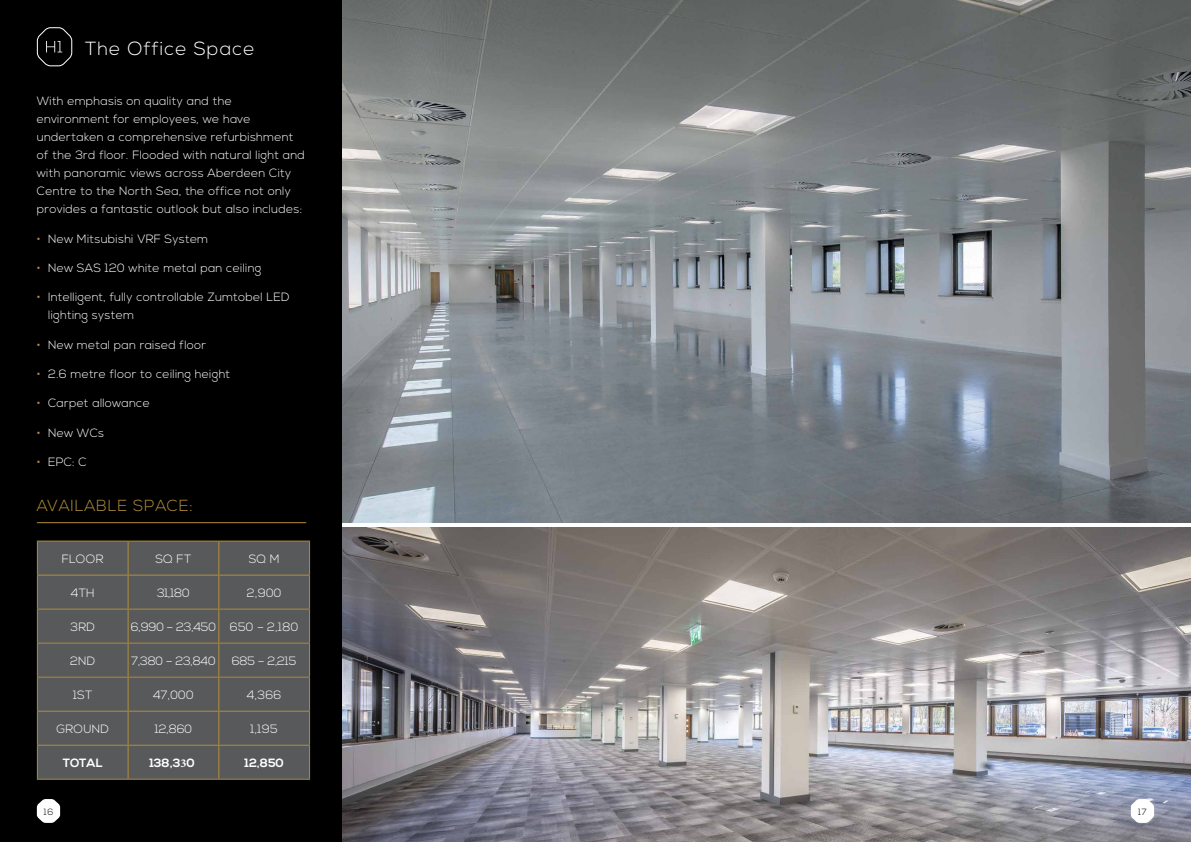
<style>
.page{position:relative;width:1191px;height:842px;background:#fff}
.page>*{position:absolute;margin:0;border:0;box-sizing:border-box;transform-origin:0 0}
.t1{font:300 19px "Nexa";letter-spacing:.05em;color:#fff}
.t2{font:300 16px "Nexa";letter-spacing:.05em;color:#b48e39}
.t3{font:300 12px/18px "Nexa";letter-spacing:.02em;color:#fff}
.t4{font:300 12px "Nexa";letter-spacing:-.02em;color:#fff}
.t5{font:700 12px "Nexa";color:#fff}
.t6{font:300 9px "Nexa";color:#000}
.s1{color:#b48e39}
.s2{font-family:"Minion Pro"}
</style>
<div class="page">
<img style="left:342px;top:527px;width:849px;height:315px">
<svg style="left:1130px;top:799px;width:24px;height:24px"></svg>
<img style="left:342px;top:0;width:849px;height:522px">
<div style="left:0;top:0;width:342px;height:842px;background:#000"></div>
<hr style="left:37px;top:522px;width:269px;height:1px;background:#b48e39">
<div style="left:38px;top:542px;width:271px;height:237px;background:#58595b"></div>
<hr style="left:37px;top:541px;width:91px;height:1px;background:#b48e39">
<hr style="left:37px;top:542px;width:1px;height:33px;background:#b48e39">
<hr style="left:128px;top:541px;width:91px;height:1px;background:#b48e39">
<hr style="left:128px;top:542px;width:1px;height:33px;background:#b48e39">
<hr style="left:219px;top:541px;width:91px;height:1px;background:#b48e39">
<hr style="left:218px;top:542px;width:1px;height:33px;background:#b48e39">
<hr style="left:309px;top:542px;width:1px;height:33px;background:#b48e39">
<hr style="left:37px;top:575px;width:91px;height:1px;background:#b48e39">
<hr style="left:37px;top:576px;width:1px;height:33px;background:#b48e39">
<hr style="left:128px;top:575px;width:91px;height:1px;background:#b48e39">
<hr style="left:128px;top:576px;width:1px;height:33px;background:#b48e39">
<hr style="left:219px;top:575px;width:91px;height:1px;background:#b48e39">
<hr style="left:218px;top:576px;width:1px;height:33px;background:#b48e39">
<hr style="left:309px;top:576px;width:1px;height:33px;background:#b48e39">
<hr style="left:37px;top:609px;width:91px;height:1px;background:#b48e39">
<hr style="left:37px;top:610px;width:1px;height:33px;background:#b48e39">
<hr style="left:128px;top:609px;width:91px;height:1px;background:#b48e39">
<hr style="left:128px;top:610px;width:1px;height:33px;background:#b48e39">
<hr style="left:219px;top:609px;width:91px;height:1px;background:#b48e39">
<hr style="left:218px;top:610px;width:1px;height:33px;background:#b48e39">
<hr style="left:309px;top:610px;width:1px;height:33px;background:#b48e39">
<hr style="left:37px;top:643px;width:91px;height:1px;background:#b48e39">
<hr style="left:37px;top:644px;width:1px;height:33px;background:#b48e39">
<hr style="left:128px;top:643px;width:91px;height:1px;background:#b48e39">
<hr style="left:128px;top:644px;width:1px;height:33px;background:#b48e39">
<hr style="left:219px;top:643px;width:91px;height:1px;background:#b48e39">
<hr style="left:218px;top:644px;width:1px;height:33px;background:#b48e39">
<hr style="left:309px;top:644px;width:1px;height:33px;background:#b48e39">
<hr style="left:37px;top:677px;width:91px;height:1px;background:#b48e39">
<hr style="left:37px;top:678px;width:1px;height:33px;background:#b48e39">
<hr style="left:128px;top:677px;width:91px;height:1px;background:#b48e39">
<hr style="left:128px;top:678px;width:1px;height:33px;background:#b48e39">
<hr style="left:219px;top:677px;width:91px;height:1px;background:#b48e39">
<hr style="left:218px;top:678px;width:1px;height:33px;background:#b48e39">
<hr style="left:309px;top:678px;width:1px;height:33px;background:#b48e39">
<hr style="left:37px;top:711px;width:91px;height:1px;background:#b48e39">
<hr style="left:37px;top:712px;width:1px;height:33px;background:#b48e39">
<hr style="left:128px;top:711px;width:91px;height:1px;background:#b48e39">
<hr style="left:128px;top:712px;width:1px;height:33px;background:#b48e39">
<hr style="left:219px;top:711px;width:91px;height:1px;background:#b48e39">
<hr style="left:218px;top:712px;width:1px;height:33px;background:#b48e39">
<hr style="left:309px;top:712px;width:1px;height:33px;background:#b48e39">
<hr style="left:37px;top:745px;width:91px;height:1px;background:#b48e39">
<hr style="left:37px;top:746px;width:1px;height:33px;background:#b48e39">
<hr style="left:128px;top:745px;width:91px;height:1px;background:#b48e39">
<hr style="left:128px;top:746px;width:1px;height:33px;background:#b48e39">
<hr style="left:219px;top:745px;width:91px;height:1px;background:#b48e39">
<hr style="left:218px;top:746px;width:1px;height:33px;background:#b48e39">
<hr style="left:309px;top:746px;width:1px;height:33px;background:#b48e39">
<hr style="left:37px;top:779px;width:91px;height:1px;background:#b48e39">
<hr style="left:128px;top:779px;width:91px;height:1px;background:#b48e39">
<hr style="left:219px;top:779px;width:91px;height:1px;background:#b48e39">
<svg style="left:37px;top:799px;width:23px;height:24px"></svg>
<svg style="left:36px;top:27px;width:37px;height:40px"></svg>
<h1 class="t1" style="left:85px;top:37px;width:171px">The Office Space</h1>
<p class="t3" style="left:37px;top:93px;width:270px">With emphasis on quality and the environment for employees, we have undertaken a comprehensive refurbishment of the 3rd floor. Flooded with natural light and with panoramic views across Aberdeen City Centre to the North Sea, the office not only provides a fantastic outlook but also includes:</p>
<p class="t3" style="left:37px;top:230px;width:173px"><span class="s1">•</span> New Mitsubishi VRF System</p>
<p class="t3" style="left:37px;top:259px;width:226px"><span class="s1">•</span> New SAS 120 white metal pan ceiling</p>
<p class="t3" style="left:48px;top:289px;width:243px;text-indent:-11px"><span class="s1">•</span> Intelligent, fully controllable Zumtobel LED lighting system</p>
<p class="t3" style="left:37px;top:336px;width:171px"><span class="s1">•</span> New metal pan raised floor</p>
<p class="t3" style="left:37px;top:366px;width:195px"><span class="s1">•</span> 2.6 metre floor to ceiling height</p>
<p class="t3" style="left:37px;top:395px;width:114px"><span class="s1">•</span> Carpet allowance</p>
<p class="t3" style="left:37px;top:424px;width:69px"><span class="s1">•</span> New WCs</p>
<p class="t3" style="left:37px;top:454px;width:51px"><span class="s1">•</span> EPC: C</p>
<h2 class="t2" style="left:37px;top:496px;width:157px">AVAILABLE SPACE:</h2>
<p class="t3" style="left:62px;top:550px;width:43px">FLOOR</p>
<p class="t3" style="left:155px;top:550px;width:37px">SQ FT</p>
<p class="t3" style="left:249px;top:550px;width:32px">SQ M</p>
<p class="t3" style="left:71px;top:584px;width:25px">4TH</p>
<p class="t3" style="left:157px;top:584px;width:34px">31,180</p>
<p class="t3" style="left:247px;top:584px;width:36px">2,900</p>
<p class="t3" style="left:70px;top:618px;width:26px">3RD</p>
<p class="t4" style="left:131px;top:620px;width:169px">6,990 – 23,450 650 – 2,180</p>
<p class="t3" style="left:70px;top:652px;width:27px">2ND</p>
<p class="t3" style="left:131px;top:652px;width:86px">7,380 – 23,840</p>
<p class="t3" style="left:232px;top:652px;width:66px">685 – 2,215</p>
<p class="t3" style="left:73px;top:686px;width:21px">1ST</p>
<p class="t3" style="left:153px;top:686px;width:42px">47,000</p>
<p class="t3" style="left:247px;top:686px;width:36px">4,366</p>
<p class="t3" style="left:56px;top:720px;width:54px">GROUND</p>
<p class="t3" style="left:155px;top:720px;width:39px">12,860</p>
<p class="t3" style="left:251px;top:720px;width:29px">1,195</p>
<p class="t5" style="left:63px;top:756px;width:41px">TOTAL</p>
<p class="t5" style="left:149px;top:756px;width:47px">138,3<span class="s2">3</span>0</p>
<p class="t5" style="left:244px;top:756px;width:41px">12,850</p>
<p class="t6" style="left:44px;top:806px;width:11px">16</p>
<p class="t6" style="left:1138px;top:806px;width:10px">17</p>
</div>
